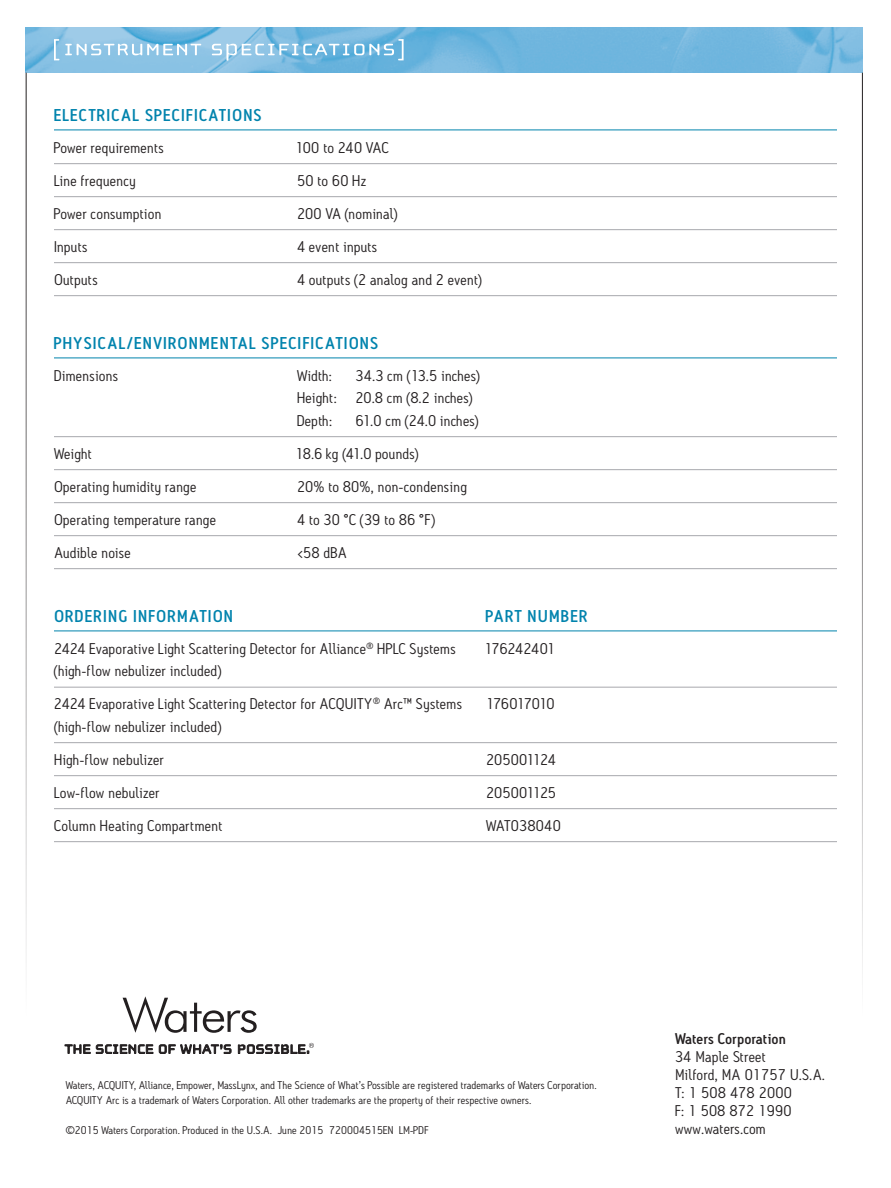
<style>
.page{position:relative;width:891px;height:1188px;background:#fff}
.page>*{position:absolute;margin:0;border:0;box-sizing:border-box;transform-origin:0 0}
.t1{font:500 16.5px "Antitled OT";letter-spacing:.085em;color:#0083ad;scale:1.05 1}
.t2{font:15px/18px "Antitled OT";letter-spacing:.015em;color:#231f20;scale:1.05 1}
.t3{font:500 15px "Antitled OT";letter-spacing:.01em;color:#231f20;scale:1.05 1}
.t4{font:15px "Antitled OT";letter-spacing:-.02em;color:#231f20;scale:1.05 1}
.t5{font:15px "Antitled OT";letter-spacing:-.045em;color:#231f20;scale:1.05 1}
.t6{font:15px "Antitled OT";letter-spacing:-.01em;color:#231f20;scale:1.05 1}
.t7{font:15px "Antitled OT";letter-spacing:-.005em;color:#231f20;scale:1.05 1}
.t8{font:10.8px/15px "Antitled OT";letter-spacing:.01em;color:#231f20;scale:1.05 1}
</style>
<div class="page">
<img style="left:26px;top:27px;width:837px;height:46px">
<svg style="left:54px;top:39px;width:5px;height:21px"></svg>
<svg style="left:65px;top:44px;width:136px;height:11px"></svg>
<svg style="left:212px;top:39px;width:192px;height:22px"></svg>
<hr style="left:26px;top:73px;width:1px;height:1061px;background:#231f20">
<hr style="left:862px;top:73px;width:1px;height:1061px;background:#231f20">
<svg style="left:65px;top:1044px;width:88px;height:10px"></svg>
<svg style="left:159px;top:1044px;width:72px;height:10px"></svg>
<svg style="left:238px;top:1043px;width:76px;height:11px"></svg>
<svg style="left:123px;top:996px;width:134px;height:37px"></svg>
<hr style="left:54px;top:130px;width:783px;height:1px;background:#0083ad">
<hr style="left:54px;top:163px;width:783px;height:1px;background:#a8a9ad">
<hr style="left:54px;top:196px;width:783px;height:1px;background:#a8a9ad">
<hr style="left:54px;top:229px;width:783px;height:1px;background:#a8a9ad">
<hr style="left:54px;top:262px;width:783px;height:1px;background:#a8a9ad">
<hr style="left:54px;top:295px;width:783px;height:1px;background:#a8a9ad">
<hr style="left:54px;top:358px;width:783px;height:1px;background:#0083ad">
<hr style="left:54px;top:436px;width:783px;height:1px;background:#a8a9ad">
<hr style="left:54px;top:469px;width:783px;height:1px;background:#a8a9ad">
<hr style="left:54px;top:502px;width:783px;height:1px;background:#a8a9ad">
<hr style="left:54px;top:535px;width:783px;height:1px;background:#a8a9ad">
<hr style="left:54px;top:568px;width:783px;height:1px;background:#a8a9ad">
<hr style="left:54px;top:631px;width:783px;height:1px;background:#0083ad">
<hr style="left:54px;top:687px;width:783px;height:1px;background:#a8a9ad">
<hr style="left:54px;top:742px;width:783px;height:1px;background:#a8a9ad">
<hr style="left:54px;top:775px;width:783px;height:1px;background:#a8a9ad">
<hr style="left:54px;top:808px;width:783px;height:1px;background:#a8a9ad">
<hr style="left:54px;top:841px;width:783px;height:1px;background:#a8a9ad">
<p class="t1" style="left:54px;top:105px;width:199px">ELECTRICAL SPECIFICATIONS</p>
<p class="t2" style="left:54px;top:138px;width:106px">Power requirements</p>
<p class="t2" style="left:295px;top:138px;width:90px">100 to 240 VAC</p>
<p class="t2" style="left:54px;top:171px;width:79px">Line frequency</p>
<p class="t2" style="left:297px;top:171px;width:68px">50 to 60 Hz</p>
<p class="t2" style="left:54px;top:204px;width:104px">Power consumption</p>
<p class="t2" style="left:297px;top:204px;width:97px">200 VA (nominal)</p>
<p class="t2" style="left:54px;top:237px;width:33px">Inputs</p>
<p class="t2" style="left:297px;top:237px;width:78px">4 event inputs</p>
<p class="t2" style="left:54px;top:270px;width:43px">Outputs</p>
<p class="t2" style="left:297px;top:270px;width:178px">4 outputs (2 analog and 2 event)</p>
<p class="t1" style="left:54px;top:333px;width:310px">PHYSICAL/ENVIRONMENTAL SPECIFICATIONS</p>
<p class="t2" style="left:54px;top:366px;width:63px">Dimensions</p>
<p class="t2" style="left:297px;top:366px;width:35px">Width:</p>
<p class="t2" style="left:297px;top:364px;width:175px;line-height:22.5px;text-indent:58px">34.3 cm (13.5 inches)<br>Height: 20.8 cm (8.2 inches)<br>Depth:</p>
<p class="t2" style="left:356px;top:411px;width:119px">61.0 cm (24.0 inches)</p>
<p class="t2" style="left:54px;top:444px;width:38px">Weight</p>
<p class="t2" style="left:295px;top:444px;width:119px">18.6 kg (41.0 pounds)</p>
<p class="t2" style="left:54px;top:477px;width:137px">Operating humidity range</p>
<p class="t2" style="left:297px;top:477px;width:164px">20% to 80%, non-condensing</p>
<p class="t2" style="left:54px;top:510px;width:156px">Operating temperature range</p>
<p class="t2" style="left:297px;top:510px;width:133px">4 to 30 °C (39 to 86 °F)</p>
<p class="t2" style="left:54px;top:543px;width:75px">Audible noise</p>
<p class="t2" style="left:297px;top:543px;width:49px">&lt;58 dBA</p>
<p class="t1" style="left:54px;top:606px;width:172px">ORDERING INFORMATION</p>
<p class="t1" style="left:486px;top:606px;width:98px">PART NUMBER</p>
<p class="t2" style="left:54px;top:639px;width:384px">2424 Evaporative Light Scattering Detector for Alliance<sup>®</sup> HPLC Systems</p>
<p class="t4" style="left:484px;top:639px;width:69px">176242401</p>
<p class="t2" style="left:54px;top:662px;width:161px">(high-flow nebulizer included)</p>
<p class="t2" style="left:54px;top:695px;width:390px">2424 Evaporative Light Scattering Detector for ACQUITY<sup>®</sup> Arc™ Systems</p>
<p class="t5" style="left:486px;top:695px;width:67px">176017010</p>
<p class="t2" style="left:54px;top:717px;width:161px">(high-flow nebulizer included)</p>
<p class="t2" style="left:54px;top:750px;width:106px">High-flow nebulizer</p>
<p class="t6" style="left:486px;top:750px;width:68px">205001124</p>
<p class="t2" style="left:54px;top:783px;width:102px">Low-flow nebulizer</p>
<p class="t7" style="left:486px;top:783px;width:68px">205001125</p>
<p class="t2" style="left:54px;top:816px;width:162px">Column Heating Compartment</p>
<p class="t2" style="left:486px;top:816px;width:73px">WAT038040</p>
<p class="t8" style="left:66px;top:1078px;width:507px">Waters, ACQUITY, Alliance, Empower, MassLynx, and The Science of What’s Possible are registered trademarks of Waters Corporation.<br>ACQUITY Arc is a trademark of Waters Corporation. All other trademarks are the property of their respective owners.</p>
<p class="t8" style="left:66px;top:1123px;width:347px">©2015 Waters Corporation. Produced in the U.S.A. June 2015 720004515EN LM-PDF</p>
<p class="t3" style="left:675px;top:1030px;width:107px">Waters Corporation</p>
<p class="t2" style="left:675px;top:1048px;width:144px">34 Maple Street<br>Milford, MA 01757 U.S.A.<br>T: 1 508 478 2000<br>F: 1 508 872 1990 www.waters.com</p>
</div>
